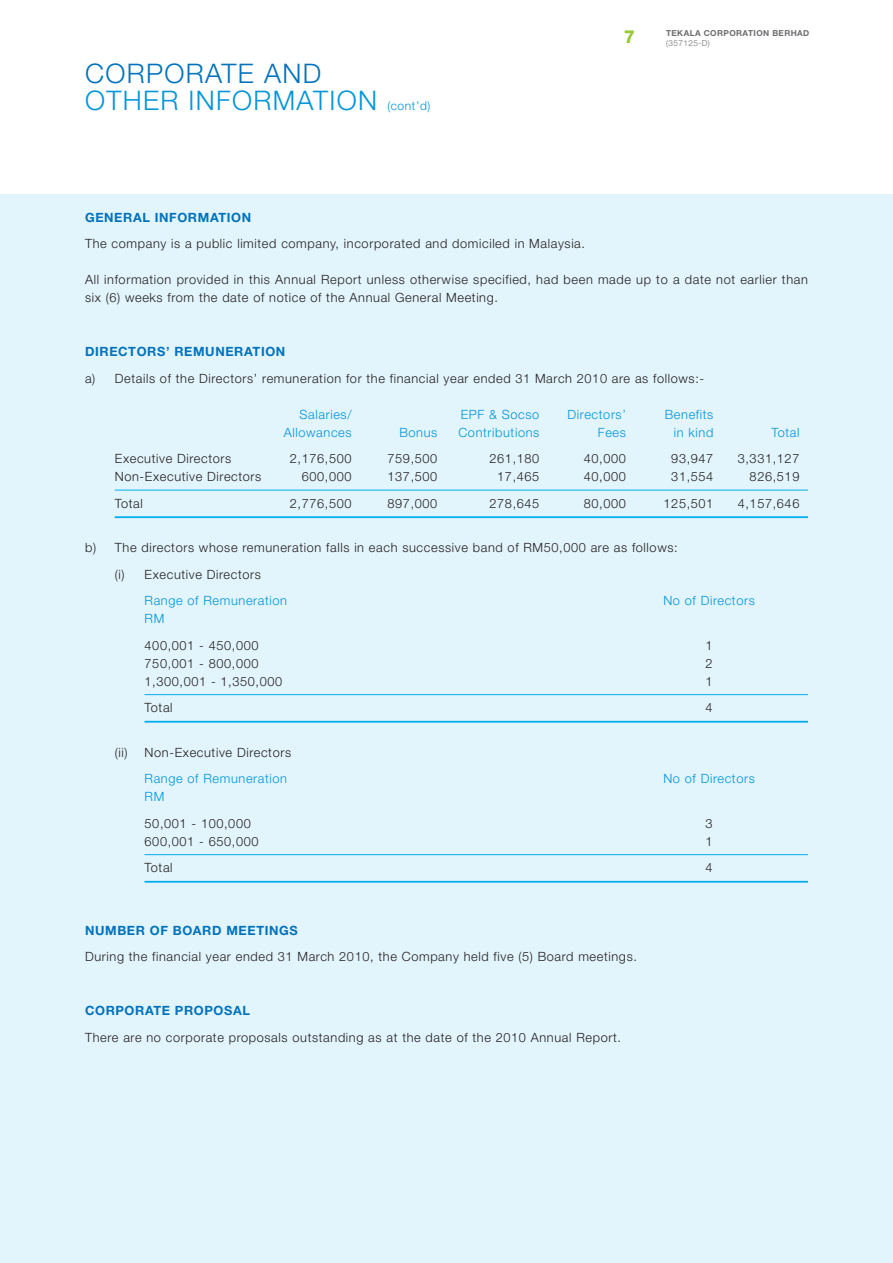
<style>
.page{position:relative;width:893px;height:1263px;background:#fff}
.page>*{position:absolute;margin:0;border:0;box-sizing:border-box;transform-origin:0 0}
.t1{font:300 27px "Helvetica Neue";letter-spacing:.05em;color:#0095d9}
.t2{font:300 27px "Helvetica Neue";letter-spacing:.05em;color:#0072bc}
.t3{font:800 18px "Helvetica Neue";color:#99ca3b}
.t4{font:300 12.75px/18px "Helvetica Neue";letter-spacing:.05em;color:#231f20}
.t5{font:300 12.75px "Helvetica Neue";letter-spacing:.05em;color:#0095d9}
.t6{font:700 12.75px "Helvetica Neue";letter-spacing:.05em;color:#0072bc}
.t7{font:300 12px "Helvetica Neue";color:#0095d9}
.t8{font:700 8.25px "Helvetica Neue";letter-spacing:.05em;color:#6c6d70}
.t9{font:300 8.25px "Helvetica Neue";letter-spacing:.05em;color:#6c6d70}
</style>
<div class="page">
<div style="left:0;top:194px;width:893px;height:1069px;background:#e2f4fc"></div>
<hr style="left:115px;top:490px;width:693px;height:1px;background:#00aeef">
<hr style="left:115px;top:516px;width:693px;height:2px;background:#00aeef">
<hr style="left:145px;top:694px;width:663px;height:1px;background:#00aeef">
<hr style="left:145px;top:721px;width:663px;height:2px;background:#00aeef">
<hr style="left:145px;top:854px;width:663px;height:1px;background:#00aeef">
<hr style="left:145px;top:881px;width:663px;height:2px;background:#00aeef">
<h1 class="t2" style="left:85px;top:64px;width:238px">CORPORATE AND</h1>
<h1 class="t1" style="left:85px;top:91px;width:294px">OTHER INFORMATION</h1>
<p class="t7" style="left:387px;top:101px;width:45px">(cont’d)</p>
<h2 class="t3" style="left:624px;top:30px;width:13px">7</h2>
<p class="t8" style="left:666px;top:30px;width:145px">TEKALA CORPORATION BERHAD</p>
<p class="t9" style="left:666px;top:40px;width:45px">(357125-D)</p>
<p class="t6" style="left:85px;top:213px;width:168px">GENERAL INFORMATION</p>
<p class="t4" style="left:85px;top:236px;width:502px">The company is a public limited company, incorporated and domiciled in Malaysia.</p>
<p class="t4" style="left:85px;top:272px;width:724px">All information provided in this Annual Report unless otherwise specified, had been made up to a date not earlier than six (6) weeks from the date of notice of the Annual General Meeting.</p>
<p class="t6" style="left:85px;top:347px;width:202px">DIRECTORS’ REMUNERATION</p>
<p class="t4" style="left:85px;top:370px;width:621px">a) Details of the Directors’ remuneration for the financial year ended 31 March 2010 are as follows:-</p>
<p class="t5" style="left:300px;top:410px;width:54px">Salaries/</p>
<p class="t5" style="left:461px;top:410px;width:80px">EPF &amp; Socso</p>
<p class="t5" style="left:568px;top:410px;width:60px">Directors’</p>
<p class="t5" style="left:665px;top:410px;width:50px">Benefits</p>
<p class="t5" style="left:284px;top:428px;width:69px">Allowances</p>
<p class="t5" style="left:399px;top:428px;width:39px">Bonus</p>
<p class="t5" style="left:458px;top:428px;width:83px">Contributions</p>
<p class="t5" style="left:598px;top:428px;width:30px">Fees</p>
<p class="t5" style="left:674px;top:428px;width:41px">in kind</p>
<p class="t5" style="left:771px;top:428px;width:30px">Total</p>
<p class="t4" style="left:115px;top:451px;width:118px">Executive Directors</p>
<p class="t4" style="left:290px;top:451px;width:63px">2,176,500</p>
<p class="t4" style="left:388px;top:451px;width:51px">759,500</p>
<p class="t4" style="left:490px;top:451px;width:51px">261,180</p>
<p class="t4" style="left:584px;top:451px;width:44px">40,000</p>
<p class="t4" style="left:671px;top:451px;width:44px">93,947</p>
<p class="t4" style="left:738px;top:451px;width:63px">3,331,127</p>
<p class="t4" style="left:115px;top:469px;width:148px">Non-Executive Directors</p>
<p class="t4" style="left:302px;top:469px;width:51px">600,000</p>
<p class="t4" style="left:388px;top:469px;width:51px">137,500</p>
<p class="t4" style="left:497px;top:469px;width:44px">17,465</p>
<p class="t4" style="left:584px;top:469px;width:44px">40,000</p>
<p class="t4" style="left:671px;top:469px;width:44px">31,554</p>
<p class="t4" style="left:750px;top:469px;width:51px">826,519</p>
<p class="t4" style="left:115px;top:495px;width:30px">Total</p>
<p class="t4" style="left:290px;top:495px;width:63px">2,776,500</p>
<p class="t4" style="left:388px;top:495px;width:51px">897,000</p>
<p class="t4" style="left:490px;top:495px;width:51px">278,645</p>
<p class="t4" style="left:584px;top:495px;width:44px">80,000</p>
<p class="t4" style="left:664px;top:495px;width:51px">125,501</p>
<p class="t4" style="left:738px;top:495px;width:63px">4,157,646</p>
<p class="t4" style="left:115px;top:536px;width:564px;line-height:26.5px;text-indent:-30px">b) The directors whose remuneration falls in each successive band of RM50,000 are as follows: (i) Executive Directors</p>
<p class="t5" style="left:145px;top:596px;width:144px">Range of Remuneration</p>
<p class="t5" style="left:663px;top:596px;width:93px">No of Directors</p>
<p class="t5" style="left:145px;top:614px;width:21px">RM</p>
<p class="t4" style="left:145px;top:637px;width:115px">400,001 - 450,000</p>
<p class="t4" style="left:706px;top:637px;width:9px">1</p>
<p class="t4" style="left:145px;top:655px;width:115px">750,001 - 800,000</p>
<p class="t4" style="left:706px;top:655px;width:9px">2</p>
<p class="t4" style="left:145px;top:673px;width:139px">1,300,001 - 1,350,000</p>
<p class="t4" style="left:706px;top:673px;width:9px">1</p>
<p class="t4" style="left:145px;top:700px;width:30px">Total</p>
<p class="t4" style="left:706px;top:700px;width:9px">4</p>
<p class="t4" style="left:115px;top:744px;width:178px">(ii) Non-Executive Directors</p>
<p class="t5" style="left:145px;top:774px;width:144px">Range of Remuneration</p>
<p class="t5" style="left:663px;top:774px;width:93px">No of Directors</p>
<p class="t5" style="left:145px;top:792px;width:21px">RM</p>
<p class="t4" style="left:145px;top:815px;width:108px">50,001 - 100,000</p>
<p class="t4" style="left:706px;top:815px;width:9px">3</p>
<p class="t4" style="left:145px;top:833px;width:115px">600,001 - 650,000</p>
<p class="t4" style="left:706px;top:833px;width:9px">1</p>
<p class="t4" style="left:145px;top:860px;width:30px">Total</p>
<p class="t4" style="left:706px;top:860px;width:9px">4</p>
<p class="t6" style="left:85px;top:926px;width:214px">NUMBER OF BOARD MEETINGS</p>
<p class="t4" style="left:85px;top:949px;width:553px">During the financial year ended 31 March 2010, the Company held five (5) Board meetings.</p>
<p class="t6" style="left:85px;top:1006px;width:166px">CORPORATE PROPOSAL</p>
<p class="t4" style="left:85px;top:1029px;width:537px">There are no corporate proposals outstanding as at the date of the 2010 Annual Report.</p>
</div>
